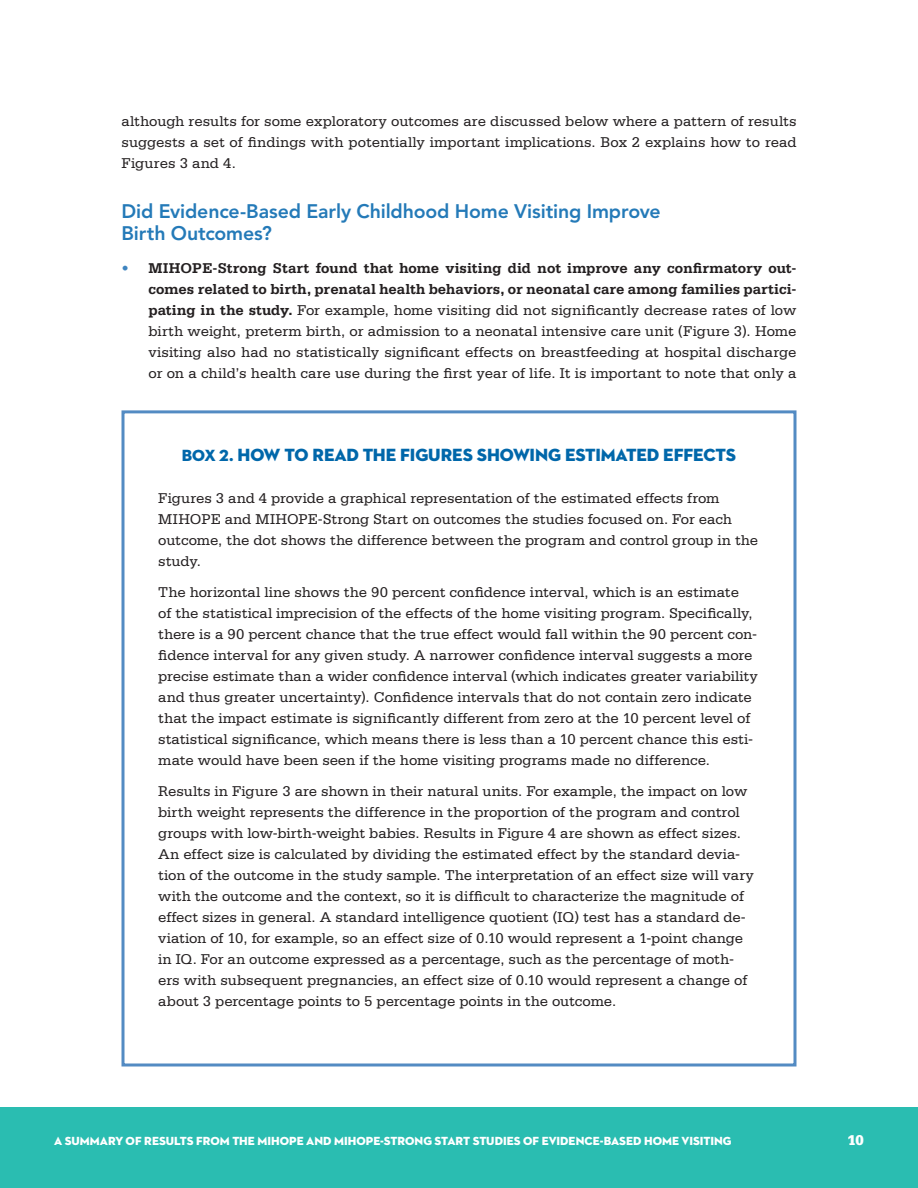
<style>
.page{position:relative;width:918px;height:1188px;background:#fff}
.page>*{position:absolute;margin:0;border:0;box-sizing:border-box;transform-origin:0 0}
.t1{font:800 19.5px/22.5px "Avenir LT Std";letter-spacing:-.01em;color:#247ab8}
.t2{font:18px "Neutraface 2 Display Titling";letter-spacing:-.01em;color:#0067aa}
.t3{font:15px/21px "Serifa Std";letter-spacing:-.005em;color:#231f20}
.t4{font:900 15px "Serifa Std";color:#fff}
.t5{font:12px "Neutraface 2 Display Titling";letter-spacing:.005em;color:#fff}
.s1{font-weight:700;color:#3f85c0}
.s2{font-weight:700}
.s3{font-size:16.5px}
</style>
<div class="page">
<div style="left:0;top:1107px;width:918px;height:81px;background:#2abdb1"></div>
<div style="left:122px;top:410px;width:674px;height:656px;border:3px solid #538bc3"></div>
<p class="t3" style="left:121px;top:111px;width:677px;text-align:justify">although results for some exploratory outcomes are discussed below where a pattern of results suggests a set of findings with potentially important implications. Box 2 explains how to read Figures 3 and 4.</p>
<h4 class="t1" style="left:122px;top:200px;width:541px">Did Evidence-Based Early Childhood Home Visiting Improve<br>Birth Outcomes?</h4>
<p class="t3" style="left:148px;top:258px;width:650px;text-align:justify;text-indent:-27px"><span class="s1">•</span> <span class="s2">MIHOPE-Strong Start found that home visiting did not improve any confirmatory out&shy;comes related to birth, prenatal health behaviors, or neonatal care among families partici&shy;pating in the study.</span> For example, home visiting did not significantly decrease rates of low birth weight, preterm birth, or admission to a neonatal intensive care unit (Figure 3). Home visiting also had no statistically significant effects on breastfeeding at hospital discharge or on a child’s health care use during the first year of life. It is important to note that only a</p>
<p class="t2" style="left:182px;top:444px;width:556px"><span class="s3">BOX 2.</span> HOW TO READ THE FIGURES SHOWING ESTIMATED EFFECTS</p>
<p class="t3" style="left:158px;top:488px;width:602px">Figures 3 and 4 provide a graphical representation of the estimated effects from MIHOPE and MIHOPE-Strong Start on outcomes the studies focused on. For each outcome, the dot shows the difference between the program and control group in the study.</p>
<p class="t3" style="left:158px;top:582px;width:601px">The horizontal line shows the 90 percent confidence interval, which is an estimate<br>of the statistical imprecision of the effects of the home visiting program. Specifically, there is a 90 percent chance that the true effect would fall within the 90 percent con&shy;fidence interval for any given study. A narrower confidence interval suggests a more precise estimate than a wider confidence interval (which indicates greater variability and thus greater uncertainty). Confidence intervals that do not contain zero indicate that the impact estimate is significantly different from zero at the 10 percent level of statistical significance, which means there is less than a 10 percent chance this esti&shy;mate would have been seen if the home visiting programs made no difference.</p>
<p class="t3" style="left:158px;top:780px;width:597px">Results in Figure 3 are shown in their natural units. For example, the impact on low birth weight represents the difference in the proportion of the program and control groups with low-birth-weight babies. Results in Figure 4 are shown as effect sizes.<br>An effect size is calculated by dividing the estimated effect by the standard devia&shy;tion of the outcome in the study sample. The interpretation of an effect size will vary with the outcome and the context, so it is difficult to characterize the magnitude of effect sizes in general. A standard intelligence quotient (IQ) test has a standard de&shy;viation of 10, for example, so an effect size of 0.10 would represent a 1-point change in IQ. For an outcome expressed as a percentage, such as the percentage of moth&shy;ers with subsequent pregnancies, an effect size of 0.10 would represent a change of about 3 percentage points to 5 percentage points in the outcome.</p>
<p class="t5" style="left:54px;top:1134px;width:679px">A SUMMARY OF RESULTS FROM THE MIHOPE AND MIHOPE-STRONG START STUDIES OF EVIDENCE-BASED HOME VISITING</p>
<p class="t4" style="left:848px;top:1132px;width:18px">10</p>
</div>
